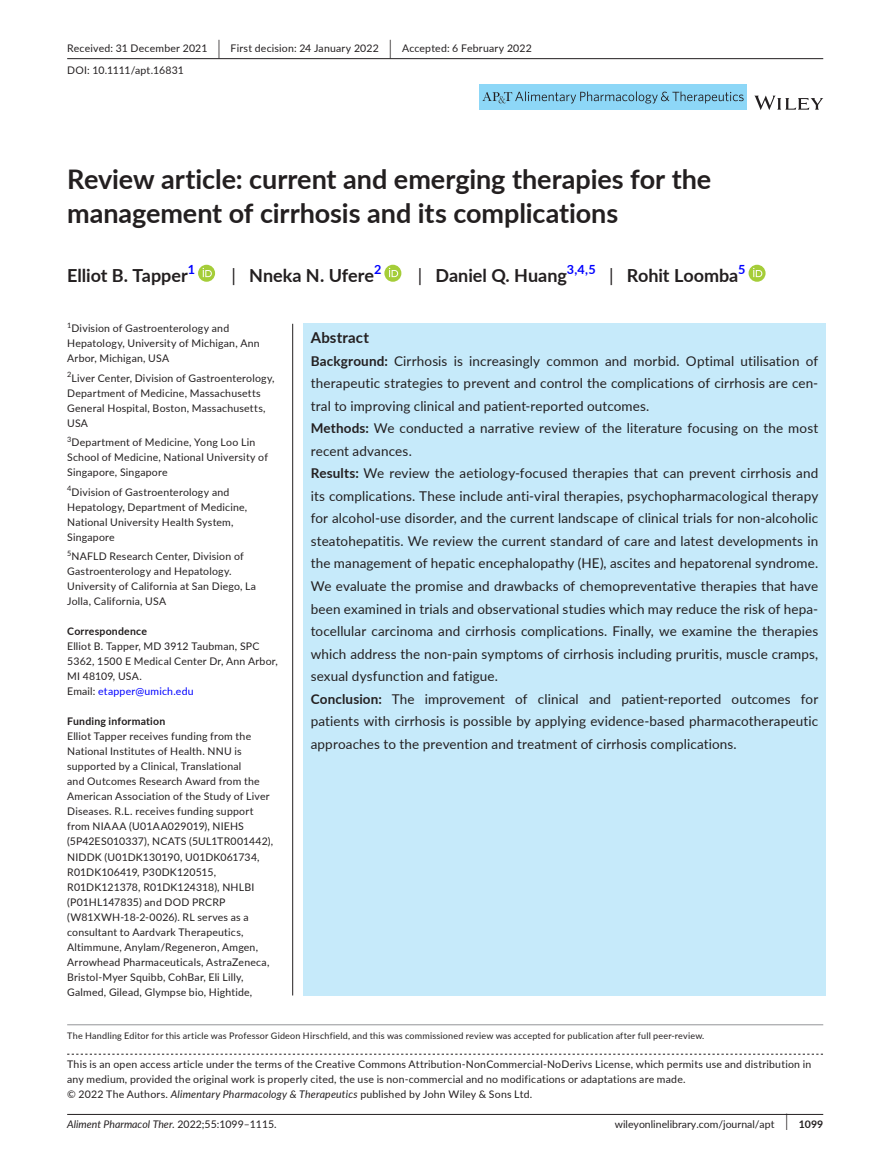
<style>
.page{position:relative;width:893px;height:1174px;background:#fff}
.page>*{position:absolute;margin:0;border:0;box-sizing:border-box;transform-origin:0 0}
.t1{font:700 27px/34.5px "Lato";color:#231f20}
.t2{font:700 18px "Lato";color:#231f20}
.t3{font:700 15px "Lato";letter-spacing:.015em;color:#231f20}
.t4{font:13.5px/22.5px "Lato";letter-spacing:.01em;color:#231f20}
.t5{font:10.5px/15px "Lato";letter-spacing:.02em;color:#231f20}
.t6{font:italic 10.5px "Lato";color:#231f20}
.t7{font:10.5px "Lato";color:#231f20}
.t8{font:700 10.5px "Lato";letter-spacing:.02em;color:#231f20}
.t9{font:9px "Lato";letter-spacing:.025em;color:#231f20}
.s1{font-size:19.65px}
.s2{font-weight:400}
.s3{color:#00f}
.s4{font-weight:700}
.s5{font-style:italic}
.s6{font-style:normal}
.s7{font-size:17.4px}
</style>
<div class="page">
<hr style="left:67px;top:1114px;width:756px;height:1px;background:#231f20">
<svg style="left:754px;top:96px;width:69px;height:14px"></svg>
<div style="left:480px;top:84px;width:267px;height:26px;background:#8dd7f7"></div>
<svg style="left:482px;top:91px;width:262px;height:13px"></svg>
<hr style="left:67px;top:58px;width:756px;height:1px;background:#231f20">
<svg style="left:198px;top:265px;width:17px;height:17px"></svg>
<svg style="left:203px;top:268px;width:9px;height:9px"></svg>
<div style="left:384px;top:265px;width:17px;height:17px;background:#a5cd39;border-radius:50%"></div>
<svg style="left:389px;top:268px;width:9px;height:9px"></svg>
<svg style="left:748px;top:265px;width:18px;height:17px"></svg>
<svg style="left:753px;top:268px;width:9px;height:9px"></svg>
<svg style="left:67px;top:1053px;width:756px;height:1px"></svg>
<hr style="left:67px;top:1024px;width:756px;height:1px;background:#939598">
<div style="left:303px;top:324px;width:523px;height:435px;background:#c6eafa"></div>
<div style="left:303px;top:758px;width:523px;height:237px;background:#c6eafa"></div>
<hr style="left:292px;top:324px;width:1px;height:671px;background:#231f20">
<p class="t5" style="left:67px;top:37px;width:466px;line-height:21.8px">Received: 31 December 2021 <span class="s1">|</span> First decision: 24 January 2022 <span class="s1">|</span> Accepted: 6 February 2022<br>DOI: 10.1111/apt.16831</p>
<h1 class="t1" style="left:67px;top:160px;width:646px">Review article: current and emerging therapies for the management of cirrhosis and its complications</h1>
<h2 class="t2" style="left:67px;top:262px;width:129px">Elliot B. Tapper<sup>1</sup></h2>
<h2 class="t2" style="left:232px;top:262px;width:151px"><span class="s2">|</span> Nneka N. Ufere<sup>2</sup></h2>
<h2 class="t2" style="left:418px;top:262px;width:329px"><span class="s2">|</span> Daniel Q. Huang<sup>3,4,5</sup> <span class="s2">|</span> Rohit Loomba<sup>5</sup></h2>
<p class="t5" style="left:67px;top:320px;width:194px"><sup>1</sup>Division of Gastroenterology and<br>Hepatology, University of Michigan, Ann<br>Arbor, Michigan, USA</p>
<p class="t5" style="left:67px;top:370px;width:209px"><sup>2</sup>Liver Center, Division of Gastroenterology, Department of Medicine, Massachusetts General Hospital, Boston, Massachusetts, USA</p>
<p class="t5" style="left:67px;top:434px;width:202px"><sup>3</sup>Department of Medicine, Yong Loo Lin<br>School of Medicine, National University of<br>Singapore, Singapore</p>
<p class="t5" style="left:67px;top:484px;width:182px"><sup>4</sup>Division of Gastroenterology and<br>Hepatology, Department of Medicine,<br>National University Health System,<br>Singapore</p>
<p class="t5" style="left:67px;top:548px;width:190px"><sup>5</sup>NAFLD Research Center, Division of Gastroenterology and Hepatology.<br>University of California at San Diego, La Jolla, California, USA</p>
<p class="t8" style="left:67px;top:624px;width:81px">Correspondence</p>
<p class="t5" style="left:67px;top:638px;width:212px">Elliot B. Tapper, MD 3912 Taubman, SPC<br>5362, 1500 E Medical Center Dr, Ann Arbor,<br>MI 48109, USA.<br>Email: <span class="s3">etapper@umich.edu</span></p>
<p class="t8" style="left:67px;top:714px;width:100px">Funding information</p>
<p class="t5" style="left:67px;top:728px;width:207px">Elliot Tapper receives funding from the National Institutes of Health. NNU is supported by a Clinical, Translational<br>and Outcomes Research Award from the American Association of the Study of Liver Diseases. R.L. receives funding support from NIAAA (U01AA029019), NIEHS (5P42ES010337), NCATS (5UL1TR001442), NIDDK (U01DK130190, U01DK061734, R01DK106419, P30DK120515, R01DK121378, R01DK124318), NHLBI (P01HL147835) and DOD PRCRP (W81XWH-18-2-0026). RL serves as a consultant to Aardvark Therapeutics, Altimmune, Anylam/Regeneron, Amgen, Arrowhead Pharmaceuticals, AstraZeneca, Bristol-Myer Squibb, CohBar, Eli Lilly, Galmed, Gilead, Glympse bio, Hightide,</p>
<h3 class="t3" style="left:311px;top:327px;width:60px">Abstract</h3>
<p class="t4" style="left:311px;top:349px;width:509px"><span class="s4">Background:</span> Cirrhosis is increasingly common and morbid. Optimal utilisation of therapeutic strategies to prevent and control the complications of cirrhosis are cen&shy;tral to improving clinical and patient-reported outcomes.<br><span class="s4">Methods:</span> We conducted a narrative review of the literature focusing on the most recent advances.<br><span class="s4">Results:</span> We review the aetiology-focused therapies that can prevent cirrhosis and its complications. These include anti-viral therapies, psychopharmacological therapy for alcohol-use disorder, and the current landscape of clinical trials for non-alcoholic steatohepatitis. We review the current standard of care and latest developments in the management of hepatic encephalopathy (HE), ascites and hepatorenal syndrome.<br>We evaluate the promise and drawbacks of chemopreventative therapies that have been examined in trials and observational studies which may reduce the risk of hepa&shy;tocellular carcinoma and cirrhosis complications. Finally, we examine the therapies which address the non-pain symptoms of cirrhosis including pruritis, muscle cramps, sexual dysfunction and fatigue.<br><span class="s4">Conclusion:</span> The improvement of clinical and patient-reported outcomes for patients with cirrhosis is possible by applying evidence-based pharmacotherapeutic approaches to the prevention and treatment of cirrhosis complications.</p>
<p class="t9" style="left:67px;top:1029px;width:639px">The Handling Editor for this article was Professor Gideon Hirschfield, and this was commissioned review was accepted for publication after full peer-review.</p>
<p class="t5" style="left:67px;top:1056px;width:746px">This is an open access article under the terms of the Creative Commons Attribution-NonCommercial-NoDerivs License, which permits use and distribution in any medium, provided the original work is properly cited, the use is non-commercial and no modifications or adaptations are made.<br>© 2022 The Authors. <span class="s5">Alimentary Pharmacology &amp; Therapeutics</span> published by John Wiley &amp; Sons Ltd.</p>
<p class="t6" style="left:67px;top:1117px;width:211px">Aliment Pharmacol Ther. <span class="s6">2022;55:1099–1115.</span></p>
<p class="t7" style="left:615px;top:1116px;width:210px">wileyonlinelibrary.com/journal/apt <span class="s7">|</span> <span class="s4">1099</span></p>
</div>
